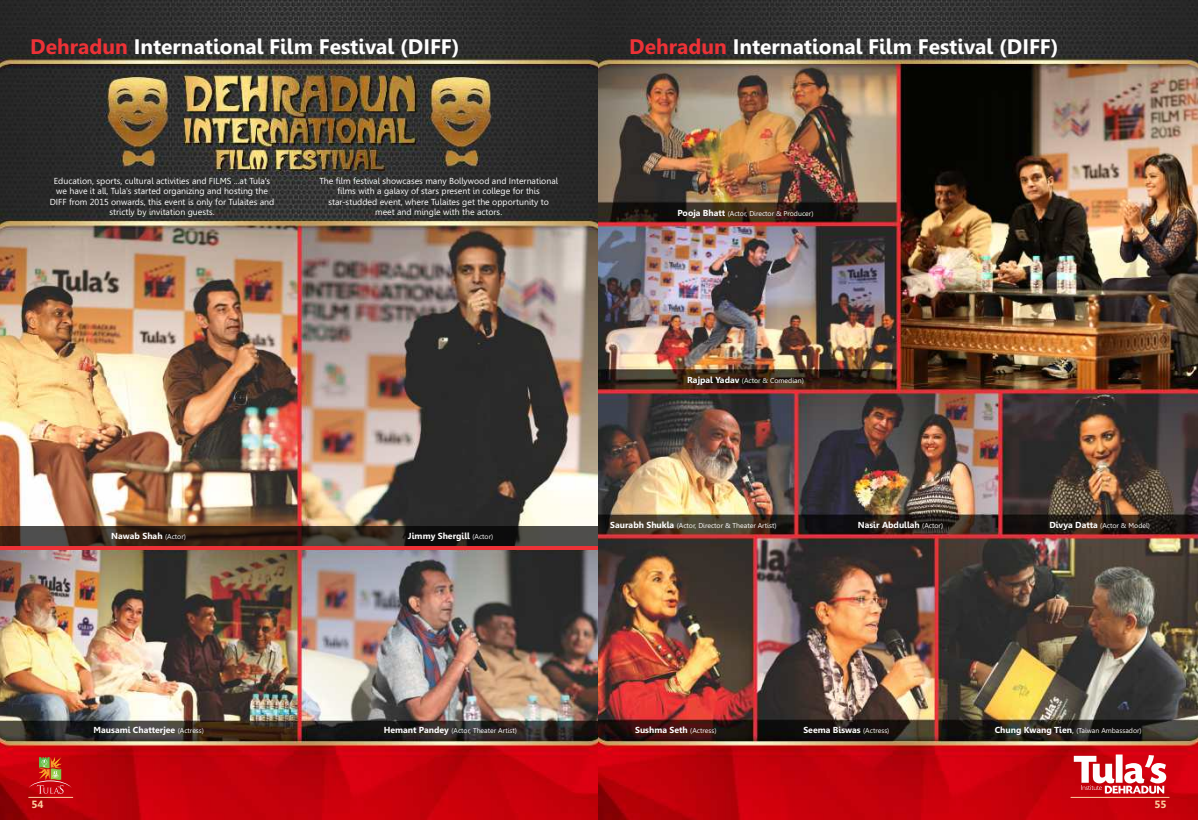
<style>
.page{position:relative;width:1198px;height:820px;background:#fff}
.page>*{position:absolute;margin:0;border:0;box-sizing:border-box;transform-origin:0 0}
.t1{font:700 21px "Gisha";color:#fefefe}
.t2{font:700 10.5px "Gisha";color:#fdd1a1}
.t3{font:8.75px/10.2px "Gisha";color:#fefefe;text-align:center}
.t4{font:700 8.75px "Gisha";color:#fefefe}
.t5{font:7px "Gisha";color:#fefefe}
.s1{color:#ed3237}
.s2{font-weight:700;font-size:8.75px}
.s3{font-weight:400;font-size:7px}
.s4{font-size:8.75px}
</style>
<div class="page">
<img style="left:0;top:0;width:599px;height:819px">
<img style="left:0;top:526px;width:599px;height:20px">
<hr style="left:0;top:546px;width:599px;height:4px;background:#ed3237">
<hr style="left:29px;top:796px;width:44px;height:1px;background:#fdd1a1">
<svg style="left:29px;top:756px;width:43px;height:37px;background:#c33222"></svg>
<img style="left:599px;top:0;width:598px;height:819px">
<svg style="left:1073px;top:754px;width:93px;height:39px"></svg>
<hr style="left:1070px;top:796px;width:99px;height:1px;background:#fdd1a1">
<h1 class="t1" style="left:30px;top:39px;width:431px"><span class="s1">Dehradun</span> International Film Festival (DIFF)</h1>
<p class="t3" style="left:50px;top:176px;width:226px">Education, sports, cultural activities and FILMS ...at Tula's we have it all, Tula's started organizing and hosting the DIFF from 2015 onwards, this event is only for Tulaites and strictly by invitation guests.</p>
<p class="t3" style="left:319px;top:177px;width:240px">The film festival showcases many Bollywood and International films with a galaxy of stars present in college for this star-studded event, where Tulaites get the opportunity to meet and mingle with the actors.</p>
<h1 class="t1" style="left:629px;top:39px;width:431px"><span class="s1">Dehradun</span> International Film Festival (DIFF)</h1>
<p class="t5" style="left:677px;top:210px;width:137px"><span class="s2">Pooja Bhatt</span> (Actor, Director &amp; Producer)</p>
<p class="t4" style="left:111px;top:532px;width:76px">Nawab Shah <span class="s3">(Actor)</span></p>
<p class="t4" style="left:408px;top:532px;width:87px">Jimmy Shergill <span class="s3">(Actor)</span></p>
<p class="t5" style="left:687px;top:377px;width:118px"><span class="s2">Rajpal Yadav</span> (Actor &amp; Comedian)</p>
<p class="t5" style="left:610px;top:522px;width:168px"><span class="s2">Saurabh Shukla</span> (Actor, Director &amp; Theater Artist)</p>
<p class="t4" style="left:857px;top:521px;width:87px">Nasir Abdullah <span class="s3">(Actor)</span></p>
<p class="t5" style="left:1049px;top:522px;width:102px"><span class="s2">Divya Datta</span> (Actor &amp; Model)</p>
<p class="t2" style="left:31px;top:799px;width:14px">54</p>
<p class="t4" style="left:93px;top:726px;width:112px">Mausami Chatterjee <span class="s3">(Actress)</span></p>
<p class="t5" style="left:383px;top:727px;width:135px"><span class="s2">Hemant Pandey</span> (Actor, Theater Artist)</p>
<p class="t4" style="left:635px;top:726px;width:83px">Sushma Seth <span class="s3">(Actress)</span></p>
<p class="t4" style="left:803px;top:726px;width:87px">Seema Biswas <span class="s3">(Actress)</span></p>
<p class="t5" style="left:994px;top:727px;width:148px"><span class="s2">Chung Kwang Tien</span><span class="s4">,</span> (Taiwan Ambassador)</p>
<p class="t2" style="left:1154px;top:799px;width:14px">55</p>
</div>
